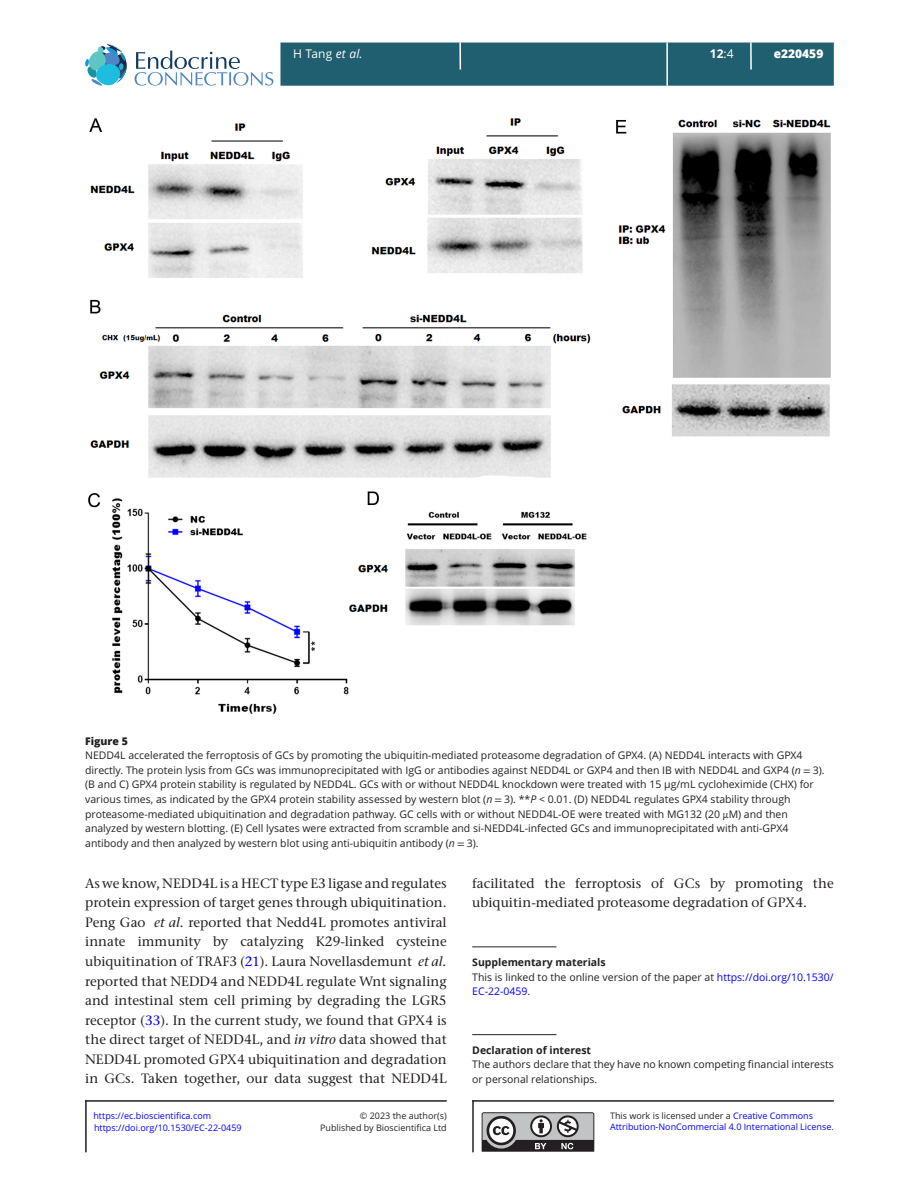
<style>
.page{position:relative;width:919px;height:1187px;background:#fff}
.page>*{position:absolute;margin:0;border:0;box-sizing:border-box;transform-origin:0 0}
.TXI{font:500 13.5px/19.5px "Stone Serif ITC Pro";color:#231f20;text-align:justify}
.t1{font:12px "Open Sans";color:#fff}
.t2{font:800 12px "Open Sans";color:#fff}
.t3{font:700 12px "Open Sans";color:#fff}
.FC{font:10.5px/14.7px "Open Sans";color:#231f20}
.BM_TXT{font:10.5px/14.7px "Open Sans";color:#231f20}
.BM_Head{font:700 10.5px "Open Sans";color:#231f20}
.FC-2{font:800 10.5px "Open Sans";color:#231f20}
.t4{font:9px "Open Sans";color:#00f}
.t5{font:9px/11.6px "Open Sans";color:#231f20;text-align:right}
.s1{font-style:italic}
.s2{font-weight:400}
.s3{font-family:"STIX Two Text"}
.s4{color:#00f}
</style>
<div class="page">
<div style="left:280px;top:43px;width:553px;height:43px;background:#205f6f;border:2px solid #205f6f"></div>
<svg style="left:750px;top:43px;width:1px;height:27px"></svg>
<hr style="left:459px;top:43px;width:2px;height:27px;background:#fff">
<svg style="left:134px;top:51px;width:139px;height:35px"></svg>
<svg style="left:85px;top:44px;width:42px;height:42px"></svg>
<hr style="left:666px;top:43px;width:2px;height:43px;background:#fff">
<hr style="left:472px;top:946px;width:84px;height:1px;background:#231f20">
<hr style="left:472px;top:1034px;width:84px;height:1px;background:#231f20">
<img style="left:88px;top:118px;width:743px;height:596px">
<svg style="left:481px;top:1112px;width:113px;height:39px;background:#8c8b8c"></svg>
<hr style="left:472px;top:1100px;width:361px;height:1px;background:#231f20">
<hr style="left:472px;top:1100px;width:1px;height:52px;background:#231f20">
<hr style="left:85px;top:1100px;width:361px;height:1px;background:#231f20">
<hr style="left:85px;top:1100px;width:2px;height:52px;background:#231f20">
<p class="t1" style="left:293px;top:46px;width:71px">H Tang <span class="s1">et al.</span></p>
<p class="t2" style="left:773px;top:45px;width:51px">e220459</p>
<p class="t3" style="left:709px;top:46px;width:25px">12<span class="s2">:4</span></p>
<p class="FC-2" style="left:85px;top:732px;width:44px">Figure 5</p>
<p class="FC" style="left:85px;top:747px;width:741px">NEDD4L accelerated the ferroptosis of GCs by promoting the ubiquitin-mediated proteasome degradation of GPX4. (A) NEDD4L interacts with GPX4 directly. The protein lysis from GCs was immunoprecipitated with IgG or antibodies against NEDD4L or GXP4 and then IB with NEDD4L and GXP4 (<span class="s1">n</span> <span class="s3">=</span> 3). (B and C) GPX4 protein stability is regulated by NEDD4L. GCs with or without NEDD4L knockdown were treated with 15 µg/mL cycloheximide (CHX) for various times, as indicated by the GPX4 protein stability assessed by western blot (<span class="s1">n</span> <span class="s3">=</span> 3). **<span class="s1">P</span> &lt; 0.01. (D) NEDD4L regulates GPX4 stability through proteasome-mediated ubiquitination and degradation pathway. GC cells with or without NEDD4L-OE were treated with MG132 (20 <span class="s3">μ</span>M) and then analyzed by western blotting. (E) Cell lysates were extracted from scramble and si-NEDD4L-infected GCs and immunoprecipitated with anti-GPX4 antibody and then analyzed by western blot using anti-ubiquitin antibody (<span class="s1">n</span> <span class="s3">=</span> 3).</p>
<p class="TXI" style="left:85px;top:873px;width:363px">As we know, NEDD4L is a HECT type E3 ligase and regulates protein expression of target genes through ubiquitination.<br>Peng Gao <span class="s1">et al.</span> reported that Nedd4L promotes antiviral innate immunity by catalyzing K29-linked cysteine ubiquitination of TRAF3 (<span class="s4">21</span>). Laura Novellasdemunt <span class="s1">et al. </span>reported that NEDD4 and NEDD4L regulate Wnt signaling and intestinal stem cell priming by degrading the LGR5 receptor (<span class="s4">33</span>). In the current study, we found that GPX4 is the direct target of NEDD4L, and <span class="s1">in vitro</span> data showed that NEDD4L promoted GPX4 ubiquitination and degradation in GCs. Taken together, our data suggest that NEDD4L</p>
<p class="TXI" style="left:472px;top:873px;width:363px">facilitated the ferroptosis of GCs by promoting the ubiquitin-mediated proteasome degradation of GPX4.</p>
<p class="BM_Head" style="left:472px;top:954px;width:135px">Supplementary materials</p>
<p class="BM_TXT" style="left:472px;top:969px;width:363px">This is linked to the online version of the paper at <span class="s4">https://doi.org/10.1530/<br>EC-22-0459</span>.</p>
<p class="BM_Head" style="left:472px;top:1042px;width:120px">Declaration of interest</p>
<p class="BM_TXT" style="left:472px;top:1056px;width:363px">The authors declare that they have no known competing financial interests or personal relationships.</p>
<p class="t4" style="left:93px;top:1109px;width:119px">https://ec.bioscientifica.com</p>
<p class="t5" style="left:320px;top:1109px;width:128px">© 2023 the author(s)<br>Published by Bioscientifica Ltd</p>
<p class="t5" style="left:610px;top:1109px;width:204px">This work is licensed under a <span class="s4">Creative Commons</span></p>
<p class="t4" style="left:94px;top:1121px;width:149px">https://doi.org/10.1530/EC-22-0459</p>
<p class="t4" style="left:610px;top:1120px;width:225px">Attribution-NonCommercial 4.0 International License.</p>
</div>
